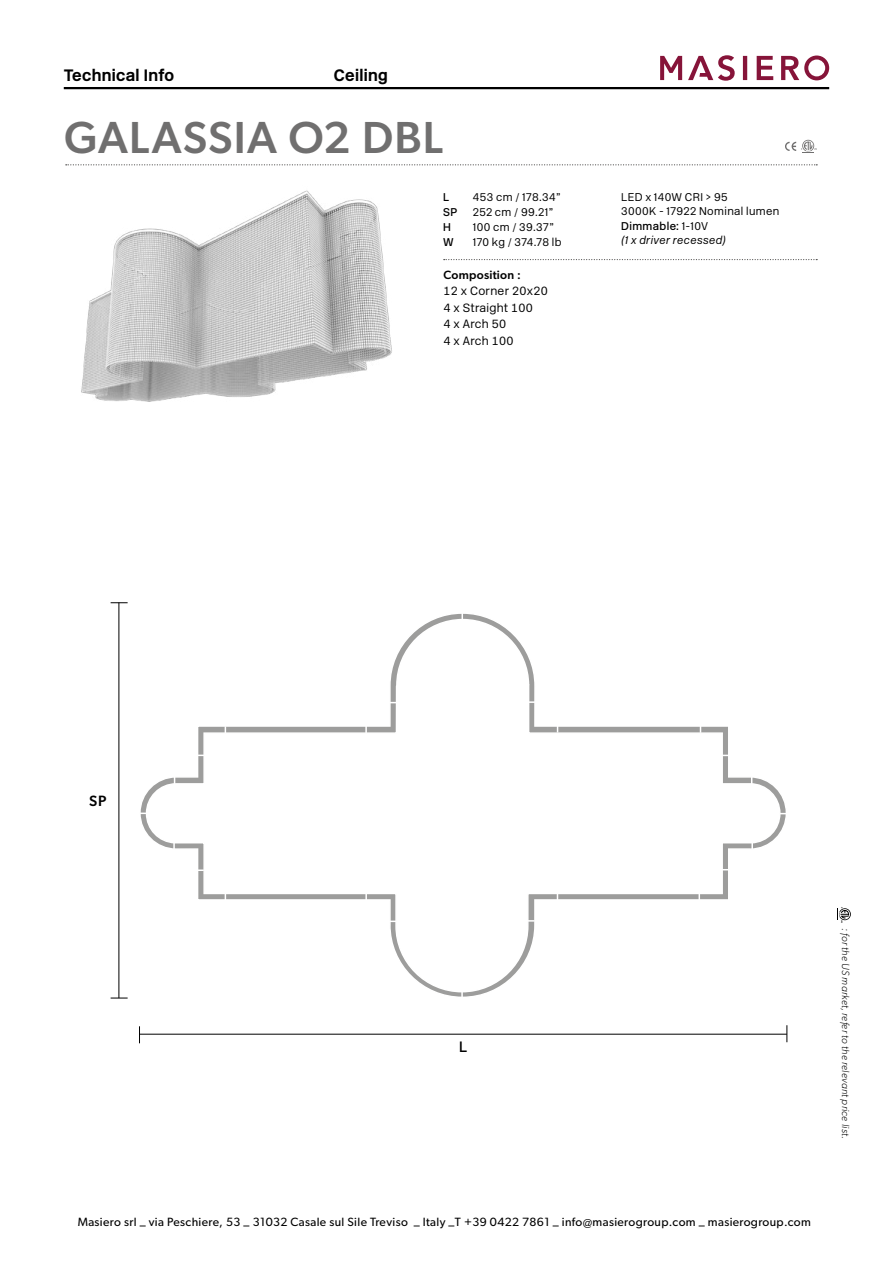
<style>
.page{position:relative;width:893px;height:1263px;background:#fff}
.page>*{position:absolute;margin:0;border:0;box-sizing:border-box;transform-origin:0 0}
.t1{font:500 45px "Gibson";letter-spacing:.025em;color:#706f6f}
.t2{font:700 16.5px "New Rail Alphabet";letter-spacing:.02em;color:#000}
.t3{font:500 15px "Gibson";color:#000}
.t4{font:500 15px "New Rail Alphabet";color:#000}
.t5{font:12px "Gibson";letter-spacing:.03em;color:#000}
.t6{font:300 12px/16.5px "New Rail Alphabet";letter-spacing:.02em;color:#000}
.t7{font:500 12px "Gibson";letter-spacing:.02em;color:#000}
.t8{font:300 11.25px/14.5px "New Rail Alphabet";letter-spacing:.035em;color:#000}
.t9{font:500 11.25px "New Rail Alphabet";color:#000}
.t10{font:italic 300 10.5px "Gibson";letter-spacing:.02em;color:#000}
.s1{font-weight:500}
.s2{font-style:italic}
</style>
<div class="page">
<svg style="left:839px;top:907px;width:12px;height:16px"></svg>
<svg style="left:660px;top:55px;width:169px;height:26px"></svg>
<hr style="left:64px;top:87px;width:765px;height:2px;background:#000">
<img style="left:81px;top:190px;width:311px;height:212px">
<svg style="left:785px;top:140px;width:32px;height:13px"></svg>
<svg style="left:444px;top:259px;width:373px;height:1px"></svg>
<svg style="left:66px;top:164px;width:751px;height:1px"></svg>
<svg style="left:140px;top:613px;width:646px;height:384px"></svg>
<svg style="left:140px;top:812px;width:7px;height:2px"></svg>
<svg style="left:173px;top:842px;width:2px;height:7px"></svg>
<svg style="left:751px;top:842px;width:2px;height:7px"></svg>
<svg style="left:698px;top:893px;width:2px;height:8px"></svg>
<svg style="left:198px;top:869px;width:6px;height:2px"></svg>
<svg style="left:365px;top:726px;width:2px;height:7px"></svg>
<svg style="left:365px;top:894px;width:2px;height:7px"></svg>
<svg style="left:389px;top:920px;width:7px;height:2px"></svg>
<svg style="left:529px;top:701px;width:6px;height:2px"></svg>
<svg style="left:527px;top:920px;width:8px;height:2px"></svg>
<svg style="left:461px;top:613px;width:2px;height:7px"></svg>
<svg style="left:461px;top:991px;width:2px;height:6px"></svg>
<hr style="left:119px;top:602px;width:1px;height:396px;background:#000">
<svg style="left:111px;top:602px;width:17px;height:1px"></svg>
<svg style="left:111px;top:998px;width:17px;height:1px"></svg>
<hr style="left:140px;top:1034px;width:647px;height:1px;background:#000">
<svg style="left:139px;top:1026px;width:1px;height:17px"></svg>
<svg style="left:787px;top:1025px;width:1px;height:17px"></svg>
<h2 class="t2" style="left:64px;top:64px;width:112px">Technical Info</h2>
<h2 class="t2" style="left:334px;top:64px;width:56px">Ceiling</h2>
<h1 class="t1" style="left:64px;top:110px;width:380px">GALASSIA O2 DBL</h1>
<p class="t9" style="left:443px;top:189px;width:8px">L</p>
<p class="t8" style="left:473px;top:190px;width:89px">453 cm / 178.34”</p>
<p class="t9" style="left:443px;top:204px;width:16px">SP</p>
<p class="t8" style="left:473px;top:205px;width:82px">252 cm / 99.21”</p>
<p class="t9" style="left:443px;top:219px;width:9px">H</p>
<p class="t8" style="left:473px;top:220px;width:82px">100 cm / 39.37”</p>
<p class="t9" style="left:443px;top:234px;width:12px">W</p>
<p class="t8" style="left:473px;top:235px;width:90px">170 kg / 374.78 lb</p>
<p class="t7" style="left:443px;top:267px;width:79px">Composition :</p>
<p class="t6" style="left:443px;top:283px;width:106px">12 x Corner 20x20<br>4 x Straight 100<br>4 x Arch 50<br>4 x Arch 100</p>
<p class="t8" style="left:621px;top:190px;width:160px">LED x 140W CRI &gt; 95<br>3000K - 17922 Nominal lumen<br><span class="s1">Dimmable:</span> 1-10V<br><span class="s2">(1 x driver recessed)</span></p>
<h3 class="t3" style="left:89px;top:792px;width:19px">SP</h3>
<h3 class="t4" style="left:459px;top:1037px;width:10px">L</h3>
<p class="t10" style="left:852px;top:928px;width:212px;rotate:90deg">: for the US market, refer to the relevant price list.</p>
<p class="t5" style="left:78px;top:1214px;width:735px">Masiero srl _ via Peschiere, 53 _ 31032 Casale sul Sile Treviso _ Italy _T +39 0422 7861 _ info@masierogroup.com _ masierogroup.com</p>
</div>
